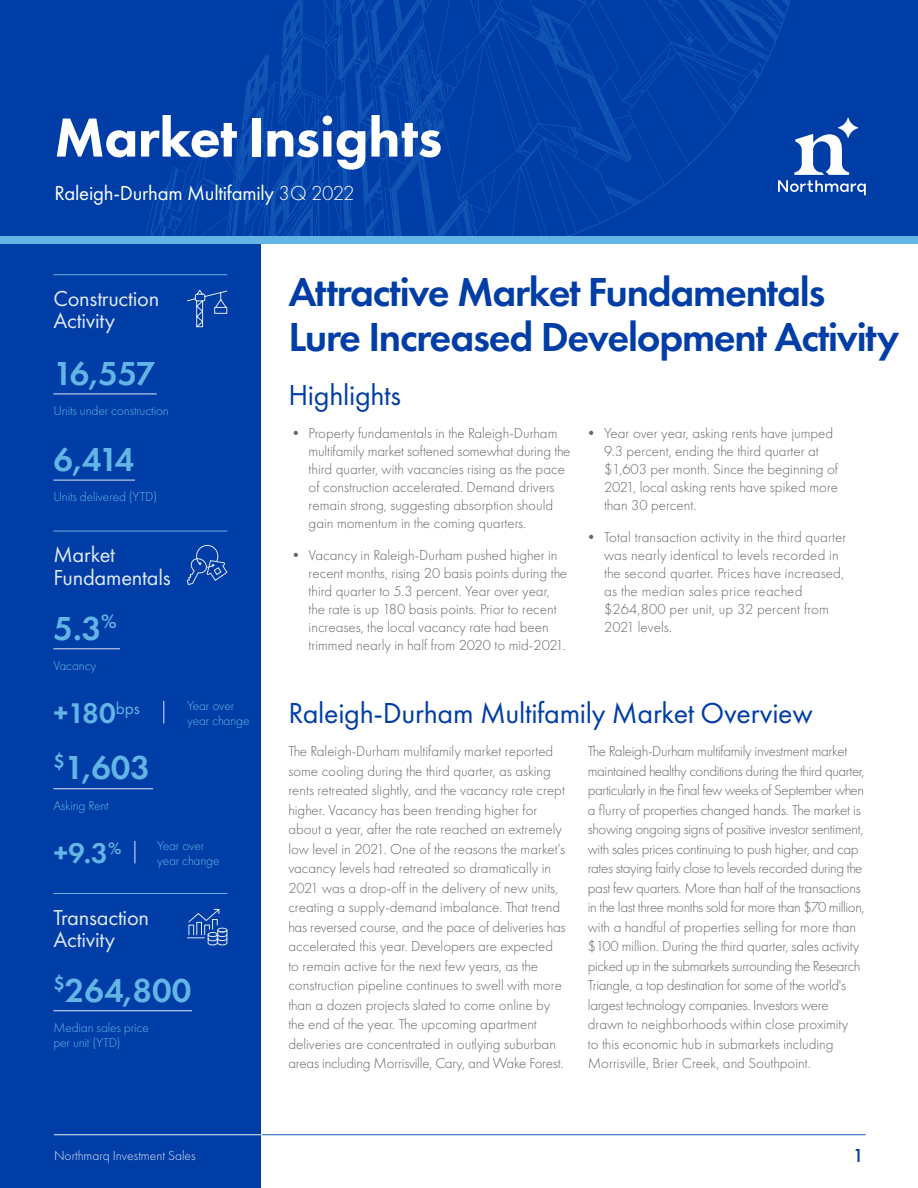
<style>
.page{position:relative;width:918px;height:1188px;background:#fff}
.page>*{position:absolute;margin:0;border:0;box-sizing:border-box;transform-origin:0 0}
.t1{font:800 57px "Futura PT";letter-spacing:-.01em;color:#fff}
.t2{font:600 42px/45px "Futura PT";letter-spacing:-.03em;color:#003da6}
.Underline{font:600 34.5px "Futura PT";color:#63b5e5}
.t3{font:30px "Futura PT";letter-spacing:-.01em;color:#003da6}
.BPS_container{font:600 29.55px "Futura PT";color:#63b5e5}
.Percentage_below_ask{font:600 29.55px "Futura PT";color:#63b5e5}
.t4{font:22.5px/22.5px "Futura PT";letter-spacing:-.01em;color:#e0e8f4}
.t5{font:21px "Futura PT";letter-spacing:-.01em;color:#fff}
.t6{font:500 19.5px "Futura PT";color:#003da6}
.Percentage_below_ask-2{font:600 17.25px "Futura PT";color:#63b5e5}
.Body_Copy{font:300 15px/18px "Futura PT";color:#656669}
.Body_Copy-2{font:300 15px/19.5px "Futura PT";letter-spacing:-.02em;color:#656669}
.t7{font:300 13.5px/15px "Futura PT";letter-spacing:-.01em;color:#63b5e5}
.t8{font:300 13.5px "Futura PT";color:#e0e8f4}
.s1{font-weight:300}
</style>
<div class="page">
<div style="left:0;top:145px;width:261px;height:1043px;background:#003da6"></div>
<div style="left:0;top:0;width:918px;height:241px;background:#003da6"></div>
<svg style="left:145px;top:0;width:398px;height:236px"></svg>
<svg style="left:543px;top:0;width:247px;height:236px"></svg>
<div style="left:0;top:236px;width:918px;height:8px;background:#63b5e5"></div>
<hr style="left:54px;top:1134px;width:812px;height:1px;background:#1055b4">
<hr style="left:54px;top:1134px;width:209px;height:1px;background:#e0e8f4">
<svg style="left:778px;top:134px;width:88px;height:61px"></svg>
<svg style="left:838px;top:118px;width:20px;height:20px"></svg>
<hr style="left:53px;top:1010px;width:139px;height:1px;background:#e0e8f4">
<hr style="left:53px;top:648px;width:67px;height:1px;background:#e0e8f4">
<hr style="left:53px;top:788px;width:100px;height:1px;background:#e0e8f4">
<svg style="left:164px;top:701px;width:1px;height:22px"></svg>
<svg style="left:135px;top:841px;width:1px;height:22px"></svg>
<hr style="left:53px;top:394px;width:104px;height:1px;background:#e0e8f4">
<hr style="left:53px;top:480px;width:82px;height:1px;background:#e0e8f4">
<hr style="left:53px;top:531px;width:174px;height:1px;background:#63b5e5">
<svg style="left:186px;top:544px;width:42px;height:41px"></svg>
<hr style="left:53px;top:274px;width:174px;height:1px;background:#63b5e5">
<svg style="left:187px;top:289px;width:41px;height:39px"></svg>
<hr style="left:53px;top:893px;width:174px;height:1px;background:#63b5e5">
<svg style="left:187px;top:908px;width:41px;height:38px"></svg>
<p class="t1" style="left:54px;top:102px;width:390px">Market Insights</p>
<p class="t5" style="left:54px;top:180px;width:302px">Raleigh-Durham Multifamily <span class="s1">3Q 2022</span></p>
<p class="t4" style="left:53px;top:287px;width:108px">Construction<br>Activity</p>
<p class="Underline" style="left:53px;top:352px;width:104px">16,557</p>
<p class="t7" style="left:53px;top:403px;width:117px">Units under construction</p>
<p class="Underline" style="left:53px;top:438px;width:82px">6,414</p>
<p class="t7" style="left:53px;top:490px;width:105px">Units delivered (YTD)</p>
<p class="t4" style="left:53px;top:543px;width:119px">Market<br>Fundamentals</p>
<p class="Underline" style="left:53px;top:606px;width:65px">5.3<sup>%</sup></p>
<p class="t7" style="left:53px;top:658px;width:44px">Vacancy</p>
<p class="BPS_container" style="left:53px;top:695px;width:88px">+180<sup>bps</sup></p>
<p class="t7" style="left:187px;top:698px;width:64px">Year over year change</p>
<p class="Underline" style="left:53px;top:746px;width:98px"><sup>$</sup>1,603</p>
<p class="t7" style="left:53px;top:798px;width:57px">Asking Rent</p>
<p class="t7" style="left:157px;top:838px;width:49px">Year over</p>
<p class="Percentage_below_ask-2" style="left:108px;top:837px;width:15px">%</p>
<p class="Percentage_below_ask" style="left:53px;top:835px;width:56px">+9.3</p>
<p class="t7" style="left:157px;top:853px;width:64px">year change</p>
<p class="t4" style="left:53px;top:906px;width:97px">Transaction<br>Activity</p>
<p class="Underline" style="left:53px;top:968px;width:139px"><sup>$</sup>264,800</p>
<p class="t7" style="left:53px;top:1020px;width:97px">Median sales price per unit (YTD)</p>
<p class="t2" style="left:288px;top:269px;width:612px">Attractive Market Fundamentals<br>Lure Increased Development Activity</p>
<p class="t3" style="left:288px;top:377px;width:114px">Highlights</p>
<p class="Body_Copy" style="left:309px;top:424px;width:263px;text-indent:-20px">• Property fundamentals in the Raleigh-Durham multifamily market softened somewhat during the third quarter, with vacancies rising as the pace of construction accelerated. Demand drivers remain strong, suggesting absorption should gain momentum in the coming quarters.</p>
<p class="Body_Copy" style="left:309px;top:546px;width:260px;text-indent:-20px">• Vacancy in Raleigh-Durham pushed higher in recent months, rising 20 basis points during the third quarter to 5.3 percent. Year over year, the rate is up 180 basis points. Prior to recent increases, the local vacancy rate had been trimmed nearly in half from 2020 to mid-2021.</p>
<p class="Body_Copy" style="left:604px;top:424px;width:236px;text-indent:-20px">• Year over year, asking rents have jumped 9.3 percent, ending the third quarter at $1,603 per month. Since the beginning of 2021, local asking rents have spiked more than 30 percent.</p>
<p class="Body_Copy" style="left:604px;top:528px;width:244px;text-indent:-20px">• Total transaction activity in the third quarter was nearly identical to levels recorded in the second quarter. Prices have increased, as the median sales price reached $264,800 per unit, up 32 percent from 2021 levels.</p>
<p class="t3" style="left:288px;top:695px;width:526px">Raleigh-Durham Multifamily Market Overview</p>
<p class="Body_Copy" style="left:288px;top:742px;width:279px;line-height:19.5px">The Raleigh-Durham multifamily market reported some cooling during the third quarter, as asking rents retreated slightly, and the vacancy rate crept higher. Vacancy has been trending higher for about a year, after the rate reached an extremely low level in 2021. One of the reasons the market’s vacancy levels had retreated so dramatically in 2021 was a drop-off in the delivery of new units, creating a supply-demand imbalance. That trend has reversed course, and the pace of deliveries has accelerated this year. Developers are expected to remain active for the next few years, as the construction pipeline continues to swell with more than a dozen projects slated to come online by the end of the year. The upcoming apartment deliveries are concentrated in outlying suburban areas including Morrisville, Cary, and Wake Forest.</p>
<p class="Body_Copy-2" style="left:588px;top:742px;width:278px">The Raleigh-Durham multifamily investment market maintained healthy conditions during the third quarter, particularly in the final few weeks of September when a flurry of properties changed hands. The market is showing ongoing signs of positive investor sentiment, with sales prices continuing to push higher, and cap rates staying fairly close to levels recorded during the past few quarters. More than half of the transactions in the last three months sold for more than $70 million, with a handful of properties selling for more than $100 million. During the third quarter, sales activity picked up in the submarkets surrounding the Research Triangle, a top destination for some of the world's largest technology companies. Investors were drawn to neighborhoods within close proximity<br>to this economic hub in submarkets including Morrisville, Brier Creek, and Southpoint.</p>
<p class="t8" style="left:54px;top:1147px;width:143px">Northmarq Investment Sales</p>
<h3 class="t6" style="left:853px;top:1144px;width:13px">1</h3>
</div>
